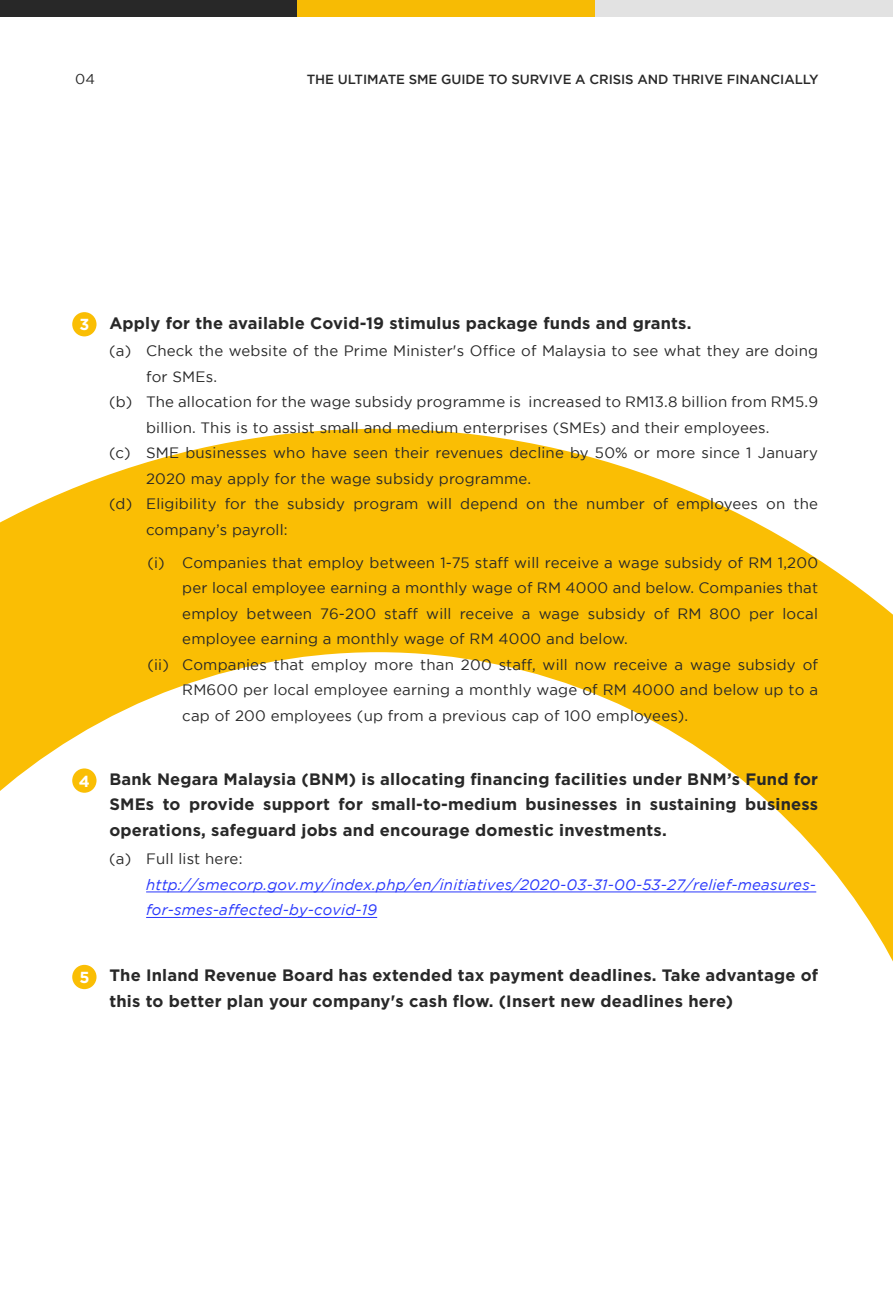
<style>
.page{position:relative;width:893px;height:1294px;background:#fff}
.page>*{position:absolute;margin:0;border:0;box-sizing:border-box;transform-origin:0 0}
.t1{font:700 16.5px/25.5px "Gotham";letter-spacing:.01em;color:#282828;text-align:justify}
.t2{font:700 16.05px "Gotham";color:#fff}
.t3{font:15px/25.5px "Gotham";letter-spacing:.01em;color:#282828}
.t4{font:italic 15px/25.5px "Gotham";letter-spacing:.01em;color:#2938fc}
.t5{font:14.25px "Gotham";color:#282828}
.t6{font:500 13.2px "Gotham";letter-spacing:-.005em;color:#282828}
</style>
<div class="page">
<svg style="left:0;top:429px;width:893px;height:223px;fill:#fabe04"></svg>
<svg style="left:0;top:652px;width:893px;height:338px"></svg>
<div style="left:72px;top:312px;width:25px;height:24px;background:#fabe04;border-radius:50%"></div>
<hr style="left:146px;top:892px;width:670px;height:1px;background:#2938fc">
<hr style="left:146px;top:917px;width:231px;height:1px;background:#2938fc">
<div style="left:72px;top:768px;width:25px;height:25px;background:#fabe04;border-radius:50%"></div>
<div style="left:72px;top:965px;width:25px;height:24px;background:#fabe04;border-radius:50%"></div>
<div style="left:0;top:0;width:298px;height:16px;background:#282828"></div>
<div style="left:298px;top:0;width:297px;height:16px;background:#f7bb04"></div>
<div style="left:595px;top:0;width:298px;height:16px;background:#e2e2e2"></div>
<p class="t5" style="left:75px;top:71px;width:21px">04</p>
<p class="t6" style="left:307px;top:72px;width:513px">THE ULTIMATE SME GUIDE TO SURVIVE A CRISIS AND THRIVE FINANCIALLY</p>
<p class="t2" style="left:79px;top:315px;width:11px">3</p>
<p class="t1" style="left:109px;top:310px;width:584px">Apply for the available Covid-19 stimulus package funds and grants.</p>
<p class="t3" style="left:146px;top:338px;width:673px">Check the website of the Prime Minister's Office of Malaysia to see what they are doing for SMEs.<br>The allocation for the wage subsidy programme is increased to RM13.8 billion from RM5.9 billion. This is to assist small and medium enterprises (SMEs) and their employees.<br>SME businesses who have seen their revenues decline by 50% or more since 1 January 2020 may apply for the wage subsidy programme.<br>Eligibility for the subsidy program will depend on the number of employees on the company’s payroll:</p>
<p class="t3" style="left:182px;top:549px;width:637px">Companies that employ between 1-75 staff will receive a wage subsidy of RM 1,200 per local employee earning a monthly wage of RM 4000 and below. Companies that employ between 76-200 staff will receive a wage subsidy of RM 800 per local employee earning a monthly wage of RM 4000 and below.<br>Companies that employ more than 200 staff, will now receive a wage subsidy of RM600 per local employee earning a monthly wage of RM 4000 and below up to a cap of 200 employees (up from a previous cap of 100 employees).</p>
<p class="t3" style="left:109px;top:338px;width:24px">(a)</p>
<p class="t3" style="left:109px;top:389px;width:24px">(b)</p>
<p class="t3" style="left:109px;top:440px;width:23px">(c)</p>
<p class="t3" style="left:109px;top:491px;width:24px">(d)</p>
<p class="t3" style="left:147px;top:549px;width:19px">(i)</p>
<p class="t3" style="left:147px;top:651px;width:23px">(ii)</p>
<p class="t2" style="left:79px;top:771px;width:13px">4</p>
<p class="t1" style="left:109px;top:766px;width:710px">Bank Negara Malaysia (BNM) is allocating financing facilities under BNM’s Fund for SMEs to provide support for small-to-medium businesses in sustaining business operations, safeguard jobs and encourage domestic investments.</p>
<p class="t3" style="left:146px;top:846px;width:98px">Full list here:</p>
<p class="t4" style="left:146px;top:872px;width:671px">http://smecorp.gov.my/index.php/en/initiatives/2020-03-31-00-53-27/relief-measures&shy;for-smes-affected-by-covid-19</p>
<p class="t3" style="left:109px;top:846px;width:24px">(a)</p>
<p class="t2" style="left:79px;top:968px;width:12px">5</p>
<p class="t1" style="left:109px;top:962px;width:710px">The Inland Revenue Board has extended tax payment deadlines. Take advantage of this to better plan your company's cash flow. (Insert new deadlines here)</p>
</div>
